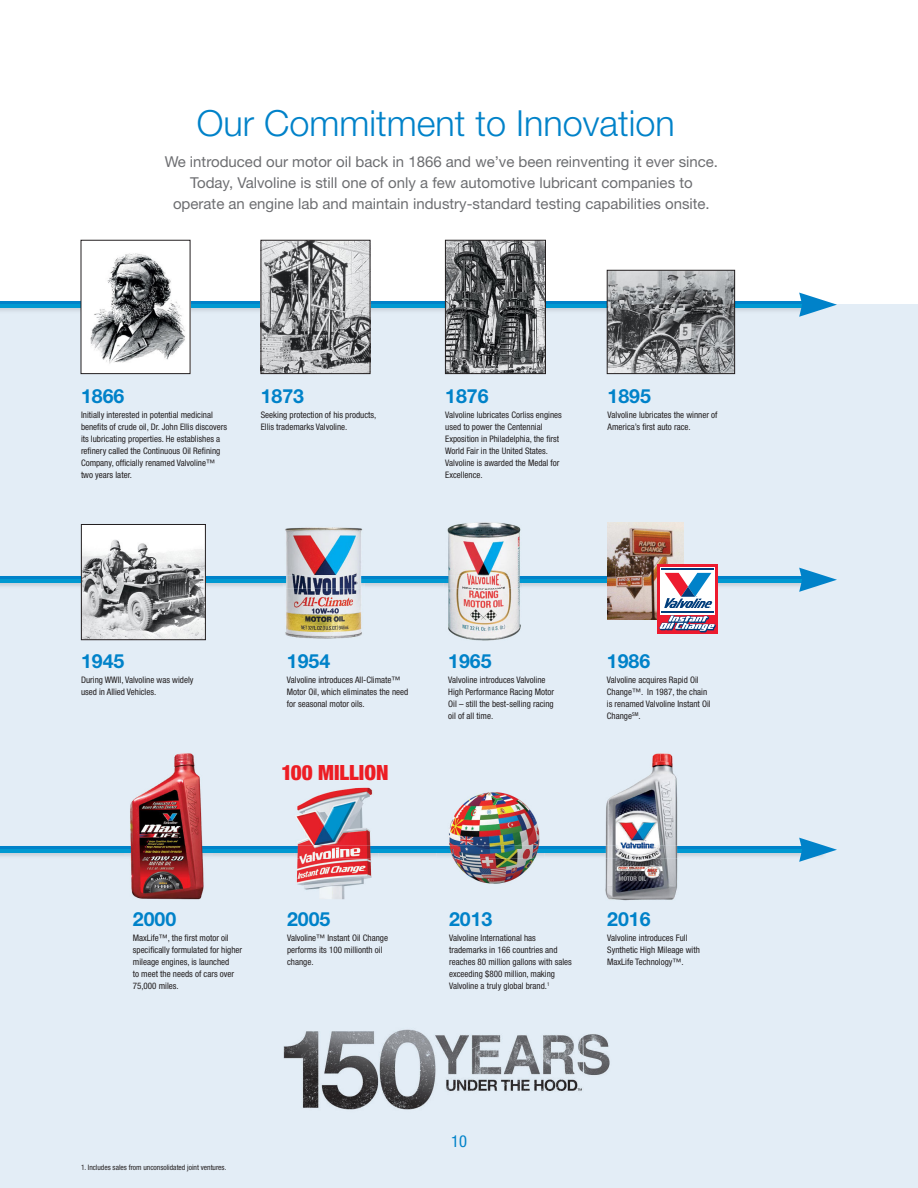
<style>
.page{position:relative;width:918px;height:1188px;background:#fff}
.page>*{position:absolute;margin:0;border:0;box-sizing:border-box;transform-origin:0 0}
.t1{font:300 36px "Helvetica Neue";color:#0082c9}
.t2{font:900 condensed 21px "Helvetica Neue";color:#ed1d24}
.t3{font:700 19.5px "Helvetica Neue";color:#0082c9}
.t4{font:condensed 16.5px "Helvetica Neue";color:#0082c9}
.t5{font:15px/21px "Helvetica Neue";color:#6d6e71;text-align:center}
.t6{font:condensed 9px/12px "Helvetica Neue";color:#231f20}
.t7{font:condensed 7.5px "Helvetica Neue";color:#231f20}
.t8{font:1.5px "Helvetica";color:#003d7b}
</style>
<div class="page">
<div style="left:0;top:305px;width:918px;height:883px;background:#e3edf6"></div>
<img style="left:0;top:300px;width:799px;height:14px">
<svg style="left:0;top:301px;width:799px;height:4px"></svg>
<hr style="left:0;top:305px;width:811px;height:3px;background:#0099d1">
<svg style="left:0;top:576px;width:799px;height:4px;background:#0087ca"></svg>
<hr style="left:0;top:580px;width:813px;height:3px;background:#0099d1">
<svg style="left:0;top:846px;width:799px;height:4px;background:#0087ca"></svg>
<hr style="left:0;top:850px;width:820px;height:3px;background:#0099d1">
<img style="left:83px;top:526px;width:121px;height:112px">
<div style="left:81px;top:524px;width:125px;height:116px;border:1px solid #231f20"></div>
<img style="left:263px;top:242px;width:105px;height:130px">
<div style="left:261px;top:240px;width:109px;height:134px;border:1px solid #231f20"></div>
<img style="left:83px;top:253px;width:105px;height:119px">
<div style="left:81px;top:240px;width:109px;height:134px;border:1px solid #231f20"></div>
<img style="left:447px;top:242px;width:97px;height:130px">
<div style="left:445px;top:240px;width:101px;height:134px;border:1px solid #231f20"></div>
<img style="left:283px;top:1029px;width:327px;height:81px">
<img style="left:609px;top:272px;width:124px;height:100px">
<div style="left:607px;top:270px;width:128px;height:104px;border:1px solid #231f20"></div>
<img style="left:285px;top:527px;width:78px;height:112px">
<img style="left:283px;top:575px;width:81px;height:14px">
<img style="left:283px;top:576px;width:81px;height:7px">
<img style="left:447px;top:522px;width:74px;height:119px">
<img style="left:444px;top:575px;width:79px;height:14px">
<img style="left:444px;top:576px;width:79px;height:7px">
<img style="left:124px;top:753px;width:88px;height:147px">
<img style="left:607px;top:522px;width:76px;height:97px">
<svg style="left:658px;top:565px;width:60px;height:69px"></svg>
<div style="left:661px;top:567px;width:54px;height:47px;background:#fff"></div>
<hr style="left:662px;top:568px;width:52px;height:2px;background:#003d7b">
<hr style="left:662px;top:611px;width:52px;height:2px;background:#003d7b">
<svg style="left:659px;top:615px;width:57px;height:17px"></svg>
<svg style="left:664px;top:573px;width:49px;height:35px"></svg>
<img style="left:296px;top:788px;width:77px;height:111px">
<img style="left:294px;top:845px;width:84px;height:14px">
<img style="left:294px;top:846px;width:84px;height:7px">
<img style="left:448px;top:792px;width:92px;height:92px">
<img style="left:437px;top:845px;width:108px;height:14px">
<img style="left:437px;top:846px;width:108px;height:7px">
<img style="left:605px;top:753px;width:73px;height:148px">
<img style="left:604px;top:845px;width:76px;height:14px">
<img style="left:604px;top:846px;width:76px;height:7px">
<svg style="left:799px;top:293px;width:38px;height:24px"></svg>
<svg style="left:799px;top:838px;width:38px;height:24px"></svg>
<svg style="left:799px;top:568px;width:38px;height:24px"></svg>
<h1 class="t1" style="left:197px;top:111px;width:480px">Our Commitment to Innovation</h1>
<p class="t5" style="left:165px;top:152px;width:555px">We introduced our motor oil back in 1866 and we’ve been reinventing it ever since.<br>Today, Valvoline is still one of only a few automotive lubricant companies to operate an engine lab and maintain industry-standard testing capabilities onsite.</p>
<h3 class="t3" style="left:81px;top:389px;width:45px">1866</h3>
<p class="t6" style="left:81px;top:410px;width:148px">Initially interested in potential medicinal benefits of crude oil, Dr. John Ellis discovers its lubricating properties. He establishes a refinery called the Continuous Oil Refining Company, officially renamed Valvoline™ two years later.</p>
<h3 class="t3" style="left:261px;top:389px;width:45px">1873</h3>
<p class="t6" style="left:261px;top:410px;width:117px">Seeking protection of his products,<br>Ellis trademarks Valvoline.</p>
<h3 class="t3" style="left:445px;top:389px;width:45px">1876</h3>
<p class="t6" style="left:445px;top:410px;width:118px">Valvoline lubricates Corliss engines used to power the Centennial<br>Exposition in Philadelphia, the first<br>World Fair in the United States.<br>Valvoline is awarded the Medal for<br>Excellence.</p>
<h3 class="t3" style="left:608px;top:389px;width:45px">1895</h3>
<p class="t6" style="left:608px;top:410px;width:112px">Valvoline lubricates the winner of<br>America’s first auto race.</p>
<h3 class="t3" style="left:81px;top:654px;width:45px">1945</h3>
<p class="t6" style="left:81px;top:675px;width:114px">During WWII, Valvoline was widely used in Allied Vehicles.</p>
<h3 class="t3" style="left:287px;top:654px;width:45px">1954</h3>
<p class="t6" style="left:287px;top:675px;width:123px">Valvoline introduces All-Climate™<br>Motor Oil, which eliminates the need for seasonal motor oils.</p>
<h2 class="t2" style="left:281px;top:765px;width:109px">100 MILLION</h2>
<h3 class="t3" style="left:448px;top:654px;width:45px">1965</h3>
<p class="t6" style="left:448px;top:675px;width:107px">Valvoline introduces Valvoline<br>High Performance Racing Motor<br>Oil – still the best-selling racing oil of all time.</p>
<p class="t8" style="left:710px;top:607px;width:3px">®</p>
<h3 class="t3" style="left:607px;top:654px;width:45px">1986</h3>
<p class="t6" style="left:607px;top:675px;width:105px">Valvoline acquires Rapid Oil<br>Change™. In 1987, the chain is renamed Valvoline Instant Oil<br>Change<sup>SM</sup>.</p>
<h3 class="t3" style="left:133px;top:912px;width:45px">2000</h3>
<p class="t6" style="left:133px;top:933px;width:111px">MaxLife™, the first motor oil specifically formulated for higher mileage engines, is launched<br>to meet the needs of cars over<br>75,000 miles.</p>
<h3 class="t3" style="left:287px;top:912px;width:45px">2005</h3>
<p class="t6" style="left:287px;top:933px;width:103px">Valvoline™ Instant Oil Change performs its 100 millionth oil change.</p>
<h3 class="t3" style="left:449px;top:912px;width:45px">2013</h3>
<p class="t6" style="left:449px;top:933px;width:124px">Valvoline International has trademarks in 166 countries and reaches 80 million gallons with sales exceeding $800 million, making<br>Valvoline a truly global brand.<sup>1</sup></p>
<h3 class="t3" style="left:607px;top:912px;width:45px">2016</h3>
<p class="t6" style="left:607px;top:933px;width:94px">Valvoline introduces Full<br>Synthetic High Mileage with<br>MaxLife Technology™.</p>
<p class="t7" style="left:81px;top:1165px;width:147px">1. Includes sales from unconsolidated joint ventures.</p>
<h3 class="t4" style="left:451px;top:1135px;width:17px">10</h3>
</div>
